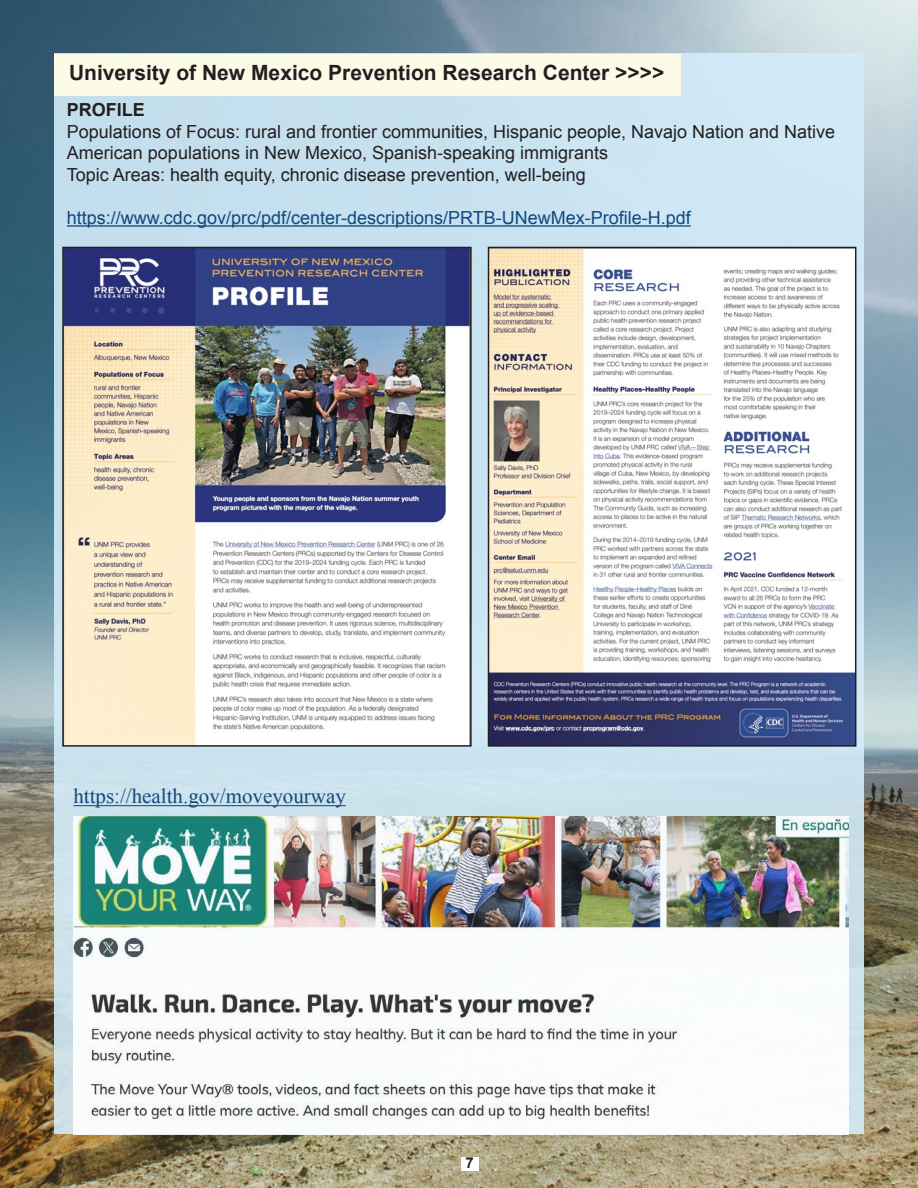
<style>
.page{position:relative;width:918px;height:1188px;background:#fff}
.page>*{position:absolute;margin:0;border:0;box-sizing:border-box;transform-origin:0 0}
.t1{font:700 21px "Arial";color:#231f20}
.t2{font:21px "Times New Roman";color:#10497f}
.t3{font:18px/21.6px "Arial";color:#231f20}
.t4{font:18px "Arial";color:#10497f}
.t5{font:700 18px "Arial";color:#231f20}
.t6{font:700 15px "Arial";color:#231f20}
</style>
<div class="page">
<img style="left:0;top:0;width:918px;height:1188px">
<div style="left:54px;top:53px;width:810px;height:1081px;background:#cae2ef"></div>
<div style="left:54px;top:54px;width:626px;height:41px;background:#fbfbe7"></div>
<div style="left:461px;top:1157px;width:17px;height:14px;background:#fff"></div>
<img style="left:65px;top:250px;width:404px;height:494px">
<div style="left:62px;top:247px;width:410px;height:500px;border:2px solid #231f20"></div>
<img style="left:491px;top:250px;width:362px;height:494px">
<div style="left:488px;top:247px;width:368px;height:500px;border:2px solid #231f20"></div>
<hr style="left:67px;top:225px;width:624px;height:2px;background:#10497f">
<img style="left:73px;top:817px;width:775px;height:317px">
<hr style="left:73px;top:805px;width:273px;height:1px;background:#10497f">
<p class="t1" style="left:69px;top:59px;width:597px">University of New Mexico Prevention Research Center &gt;&gt;&gt;&gt;</p>
<p class="t5" style="left:67px;top:98px;width:80px">PROFILE</p>
<p class="t3" style="left:67px;top:121px;width:770px">Populations of Focus: rural and frontier communities, Hispanic people, Navajo Nation and Native<br>American populations in New Mexico, Spanish-speaking immigrants</p>
<p class="t3" style="left:67px;top:164px;width:520px">Topic Areas: health equity, chronic disease prevention, well-being</p>
<p class="t4" style="left:67px;top:206px;width:625px">https://www.cdc.gov/prc/pdf/center-descriptions/PRTB-UNewMex-Profile-H.pdf</p>
<p class="t2" style="left:73px;top:782px;width:274px">https://health.gov/moveyourway</p>
<p class="t6" style="left:465px;top:1153px;width:10px">7</p>
</div>
